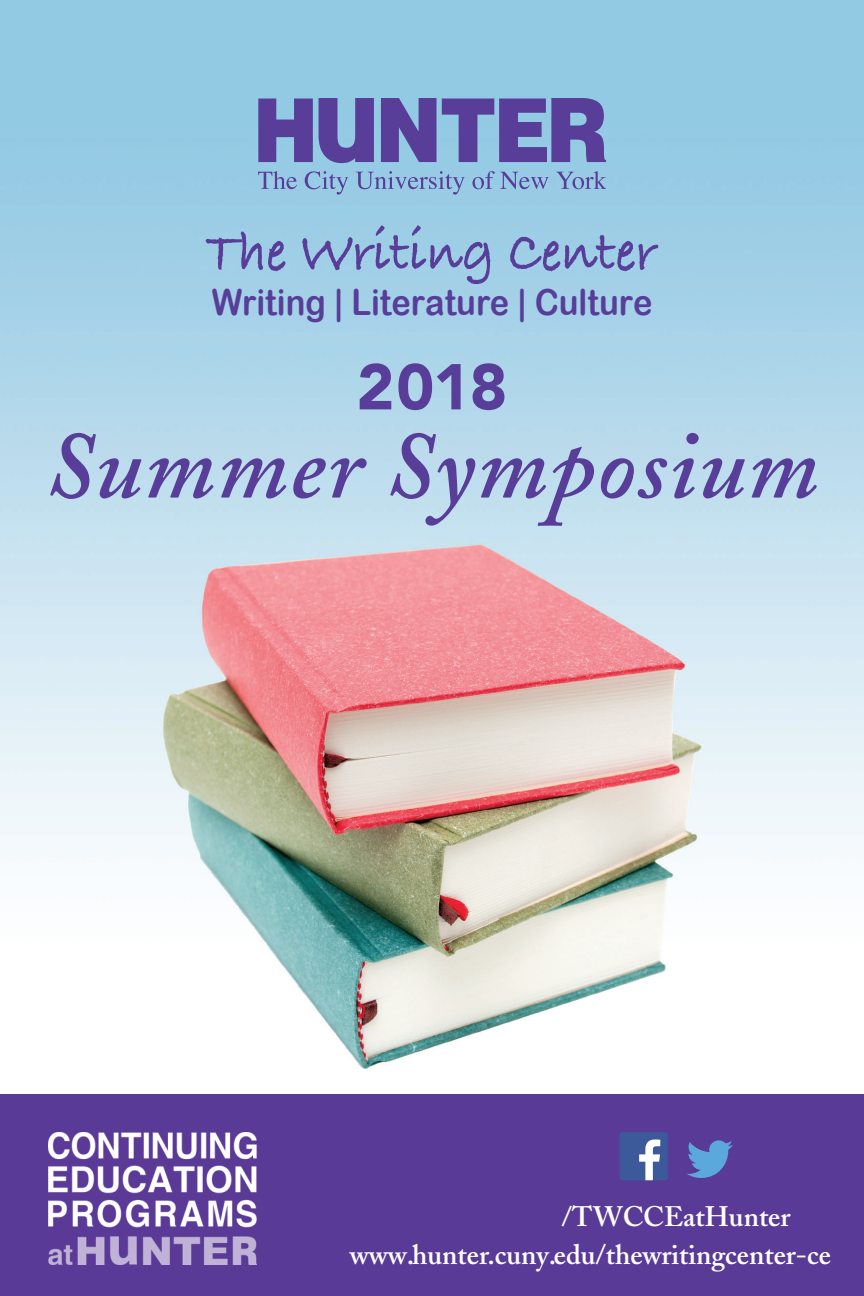
<style>
.page{position:relative;width:864px;height:1296px;background:#fff}
.page>*{position:absolute;margin:0;border:0;box-sizing:border-box;transform-origin:0 0}
.Body_Text{font:italic 600 94.4px "Adobe Caslon";letter-spacing:.02em;color:#593e99}
.Body_Text-2{font:900 64px "Avenir";color:#593e99}
.t1{font:700 59px "Bradley Hand ITCTT";color:#593e99;scale:.9 1}
.t2{font:36px "Arial Rounded MT Bold";color:#593e99;scale:.91 1}
.t3{font:600 28px/38.6px "Adobe Caslon";color:#fff}
</style>
<div class="page">
<img style="left:1px;top:0;width:863px;height:1095px">
<div style="left:1px;top:1095px;width:863px;height:201px;background:#5a3a97"></div>
<div style="left:620px;top:1132px;width:48px;height:48px;background:#3c5a99;border-radius:3px"></div>
<svg style="left:639px;top:1139px;width:21px;height:41px"></svg>
<svg style="left:687px;top:1140px;width:46px;height:38px"></svg>
<img style="left:48px;top:1132px;width:209px;height:133px">
<svg style="left:258px;top:99px;width:116px;height:65px;background:#6b69b0"></svg>
<svg style="left:381px;top:99px;width:225px;height:63px;background:#6c6bb1"></svg>
<svg style="left:258px;top:171px;width:39px;height:18px"></svg>
<svg style="left:305px;top:171px;width:43px;height:24px"></svg>
<svg style="left:356px;top:171px;width:109px;height:24px;background:#8cb1d7"></svg>
<svg style="left:472px;top:171px;width:76px;height:18px"></svg>
<svg style="left:556px;top:171px;width:50px;height:18px"></svg>
<h3 class="t1" style="left:206px;top:207px;width:503px">The Writing Center</h3>
<p class="t2" style="left:212px;top:281px;width:486px">Writing | Literature | Culture</p>
<p class="Body_Text-2" style="left:357px;top:332px;width:152px">2018</p>
<p class="Body_Text" style="left:45px;top:414px;width:775px">Summer Symposium</p>
<p class="t3" style="left:350px;top:1197px;width:483px;text-indent:212px">/TWCCEatHunter www.hunter.cuny.edu/thewritingcenter-ce</p>
</div>
